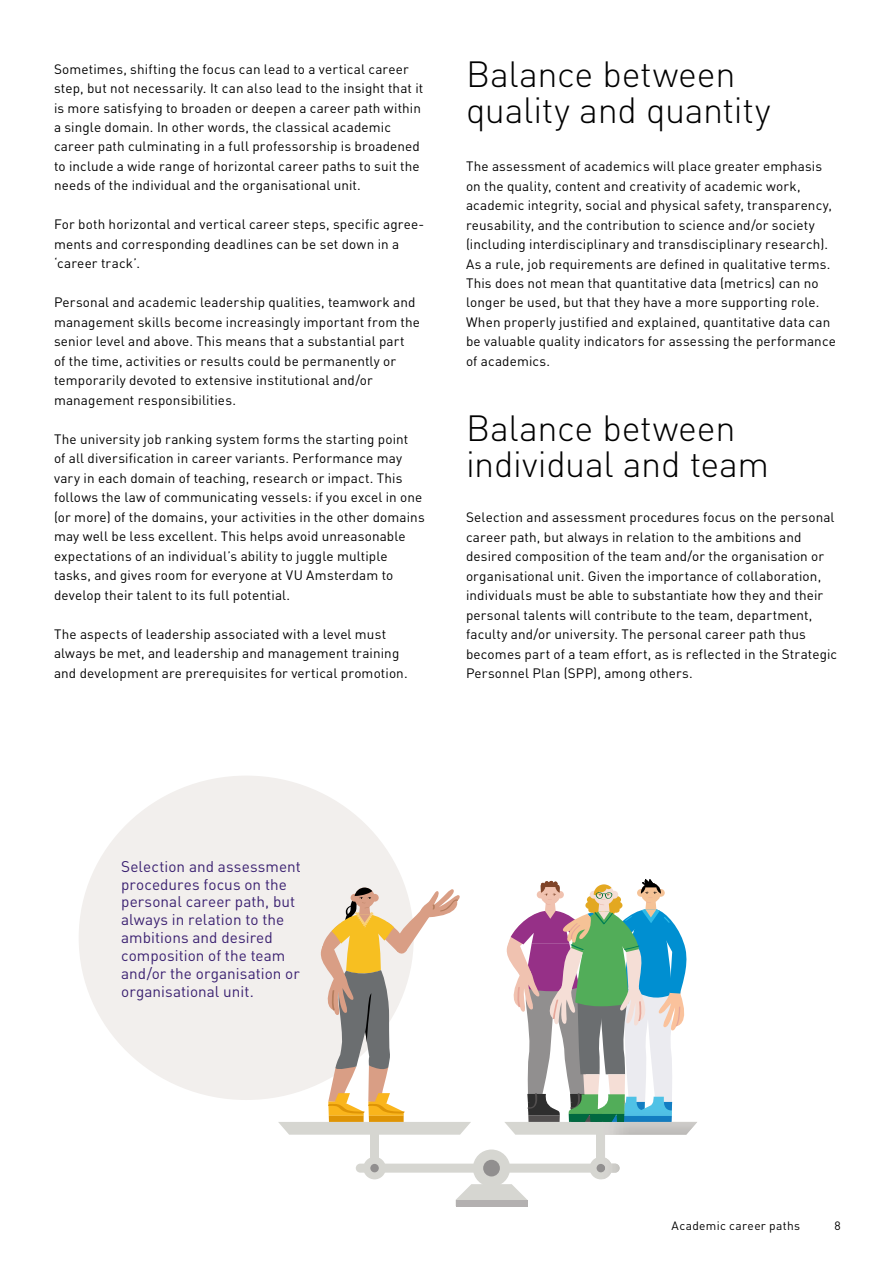
<style>
.page{position:relative;width:893px;height:1263px;background:#fff}
.page>*{position:absolute;margin:0;border:0;box-sizing:border-box;transform-origin:0 0}
.t1{font:300 36px/36px "DIN Pro";letter-spacing:-.01em;color:#000}
.t2{font:15.3px/17.9px "DIN Pro";letter-spacing:.005em;color:#3b2171}
.t3{font:13.5px/19.5px "DIN Pro";letter-spacing:.01em;color:#000}
.t4{font:12px "DIN Pro";letter-spacing:.03em;color:#000}
</style>
<div class="page">
<div style="left:79px;top:775px;width:335px;height:325px;background:#f2efed;border-radius:50%"></div>
<svg style="left:356px;top:1163px;width:118px;height:9px"></svg>
<div style="left:370px;top:1128px;width:9px;height:37px;background:#d6d6d1"></div>
<div style="left:363px;top:1157px;width:23px;height:22px;background:#d6d6d1;border-radius:50%"></div>
<div style="left:370px;top:1164px;width:9px;height:8px;background:#918f8f;border-radius:50%"></div>
<svg style="left:456px;top:1184px;width:71px;height:16px"></svg>
<svg style="left:278px;top:1122px;width:193px;height:13px;background:#d9d9d4"></svg>
<div style="left:597px;top:1128px;width:8px;height:37px;background:#d6d6d1"></div>
<div style="left:590px;top:1157px;width:22px;height:22px;background:#d6d6d1;border-radius:50%"></div>
<div style="left:473px;top:1149px;width:37px;height:38px;background:#d6d6d1;border-radius:50%"></div>
<div style="left:483px;top:1160px;width:17px;height:16px;background:#918f8f;border-radius:50%"></div>
<div style="left:456px;top:1200px;width:71px;height:6px;background:#b3b0b0"></div>
<div style="left:369px;top:1116px;width:35px;height:6px;background:#de9405"></div>
<div style="left:329px;top:1116px;width:35px;height:6px;background:#de9405"></div>
<svg style="left:320px;top:886px;width:140px;height:230px"></svg>
<svg style="left:509px;top:1163px;width:111px;height:9px"></svg>
<svg style="left:505px;top:879px;width:192px;height:256px"></svg>
<img style="left:541px;top:881px;width:17px;height:3px">
<p class="t3" style="left:54px;top:58px;width:371px">Sometimes, shifting the focus can lead to a vertical career step, but not necessarily. It can also lead to the insight that it is more satisfying to broaden or deepen a career path within a single domain. In other words, the classical academic career path culminating in a full professorship is broadened to include a wide range of horizontal career paths to suit the needs of the individual and the organisational unit.</p>
<p class="t3" style="left:54px;top:214px;width:372px">For both horizontal and vertical career steps, specific agree&shy;ments and corresponding deadlines can be set down in a ‘career track’.</p>
<p class="t3" style="left:54px;top:292px;width:368px">Personal and academic leadership qualities, teamwork and management skills become increasingly important from the senior level and above. This means that a substantial part<br>of the time, activities or results could be permanently or temporarily devoted to extensive institutional and/or management responsibilities.</p>
<p class="t3" style="left:54px;top:428px;width:372px">The university job ranking system forms the starting point<br>of all diversification in career variants. Performance may vary in each domain of teaching, research or impact. This follows the law of communicating vessels: if you excel in one (or more) of the domains, your activities in the other domains may well be less excellent. This helps avoid unreasonable expectations of an individual’s ability to juggle multiple tasks, and gives room for everyone at VU Amsterdam to develop their talent to its full potential.</p>
<p class="t3" style="left:54px;top:623px;width:355px">The aspects of leadership associated with a level must always be met, and leadership and management training and development are prerequisites for vertical promotion.</p>
<h1 class="t1" style="left:466px;top:53px;width:306px">Balance between quality and quantity</h1>
<p class="t3" style="left:466px;top:155px;width:371px">The assessment of academics will place greater emphasis on the quality, content and creativity of academic work, academic integrity, social and physical safety, transparency, reusability, and the contribution to science and/or society (including interdisciplinary and transdisciplinary research).<br>As a rule, job requirements are defined in qualitative terms.<br>This does not mean that quantitative data (metrics) can no longer be used, but that they have a more supporting role.<br>When properly justified and explained, quantitative data can be valuable quality indicators for assessing the performance of academics.</p>
<h1 class="t1" style="left:466px;top:407px;width:305px">Balance between individual and team</h1>
<p class="t3" style="left:466px;top:506px;width:373px">Selection and assessment procedures focus on the personal career path, but always in relation to the ambitions and desired composition of the team and/or the organisation or organisational unit. Given the importance of collaboration, individuals must be able to substantiate how they and their personal talents will contribute to the team, department, faculty and/or university. The personal career path thus becomes part of a team effort, as is reflected in the Strategic Personnel Plan (SPP), among others.</p>
<p class="t2" style="left:121px;top:856px;width:181px">Selection and assessment procedures focus on the personal career path, but always in relation to the ambitions and desired composition of the team and/or the organisation or organisational unit.</p>
<p class="t4" style="left:672px;top:1216px;width:130px">Academic career paths</p>
<p class="t4" style="left:835px;top:1216px;width:8px">8</p>
</div>
